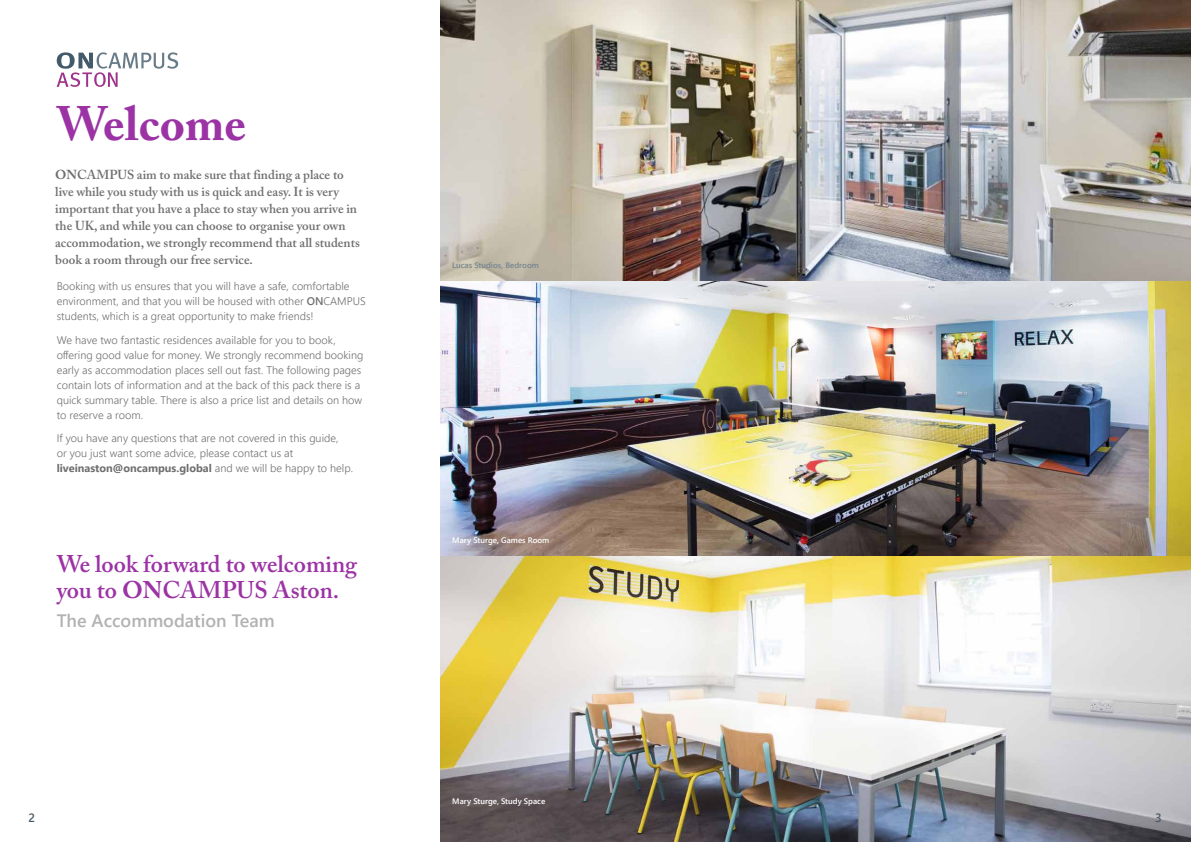
<style>
.page{position:relative;width:1191px;height:842px;background:#fff}
.page>*{position:absolute;margin:0;border:0;box-sizing:border-box;transform-origin:0 0}
.t1{font:700 48px "Adobe Caslon Pro";color:#9c33a5}
.t2{font:600 24px/26px "Adobe Caslon Pro";color:#9c33a5}
.t3{font:600 18px "Segoe UI";color:#b3b2b2}
.t4{font:600 13px/17px "Adobe Caslon Pro";color:#706f6f}
.t5{font:600 12px "Segoe UI";color:#4b5c67}
.t6{font:300 11px/15px "Segoe UI";color:#706f6f}
.t7{font:600 8px "Segoe UI";color:#fff}
.t8{font:600 8px "Segoe UI";color:#768691}
.s1{font-weight:700}
.s2{font-weight:600}
</style>
<div class="page">
<img style="left:440px;top:280px;width:751px;height:277px">
<img style="left:440px;top:557px;width:751px;height:285px">
<img style="left:440px;top:0;width:751px;height:280px">
<svg style="left:57px;top:52px;width:121px;height:35px"></svg>
<h1 class="t1" style="left:57px;top:95px;width:191px">Welcome</h1>
<p class="t4" style="left:55px;top:166px;width:306px"><span class="s1">ON</span>CAMPUS aim to make sure that finding a place to live while you study with us is quick and easy. It is very important that you have a place to stay when you arrive in the UK, and while you can choose to organise your own accommodation, we strongly recommend that all students book a room through our free service.</p>
<p class="t6" style="left:57px;top:278px;width:311px">Booking with us ensures that you will have a safe, comfortable environment, and that you will be housed with other <span class="s2">ON</span>CAMPUS students, which is a great opportunity to make friends!</p>
<p class="t6" style="left:57px;top:331px;width:308px">We have two fantastic residences available for you to book, offering good value for money. We strongly recommend booking early as accommodation places sell out fast. The following pages contain lots of information and at the back of this pack there is a quick summary table. There is also a price list and details on how to reserve a room.</p>
<p class="t6" style="left:57px;top:430px;width:298px">If you have any questions that are not covered in this guide,<br>or you just want some advice, please contact us at <span class="s1">liveinaston@oncampus.global</span> and we will be happy to help.</p>
<h2 class="t2" style="left:57px;top:551px;width:302px">We look forward to welcoming you to <span class="s1">ON</span>CAMPUS Aston.</h2>
<h3 class="t3" style="left:57px;top:603px;width:220px">The Accommodation Team</h3>
<p class="t8" style="left:452px;top:258px;width:88px">Lucas Studios, Bedroom</p>
<p class="t7" style="left:452px;top:533px;width:99px">Mary Sturge, Games Room</p>
<p class="t7" style="left:452px;top:793px;width:94px">Mary Sturge, Study Space</p>
<p class="t5" style="left:28px;top:806px;width:8px">2</p>
<p class="t5" style="left:1155px;top:806px;width:8px">3</p>
</div>
